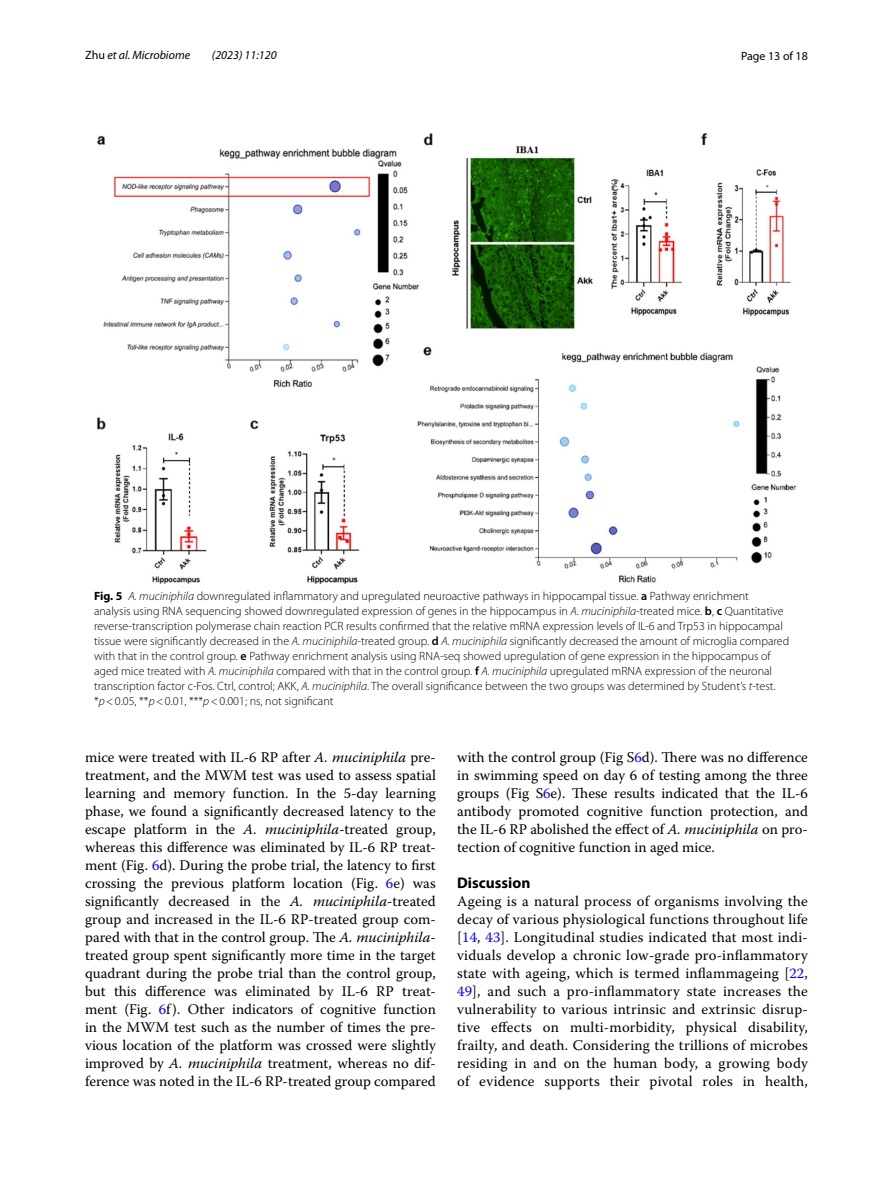
<style>
.page{position:relative;width:893px;height:1187px;background:#fff}
.page>*{position:absolute;margin:0;border:0;box-sizing:border-box;transform-origin:0 0}
.t1{font:700 15.45px "Myriad Pro";color:#000}
.t2{font:14.7px/18px "Warnock Pro";letter-spacing:.005em;color:#000;text-align:justify}
.t3{font:300 12px/15px "Myriad Pro";color:#000}
.t4{font:italic 12px "Myriad Pro";color:#000}
.t5{font:12px "Myriad Pro";color:#000}
.s1{font-style:normal}
.s2{font-weight:700}
.s3{font-style:italic}
.s4{font-weight:600}
.s5{color:#00f}
</style>
<div class="page">
<img style="left:97px;top:133px;width:700px;height:451px">
<p class="t4" style="left:85px;top:48px;width:107px"><span class="s1">Zhu</span> et al. Microbiome</p>
<p class="t4" style="left:212px;top:48px;width:66px">(2023) 11:120</p>
<p class="t5" style="left:741px;top:48px;width:68px">Page 13 of 18</p>
<p class="t3" style="left:94px;top:588px;width:697px"><span class="s2">Fig. 5</span> <span class="s3">A. muciniphila</span> downregulated inflammatory and upregulated neuroactive pathways in hippocampal tissue. <span class="s4">a</span> Pathway enrichment<br>analysis using RNA sequencing showed downregulated expression of genes in the hippocampus in <span class="s3">A. muciniphila-</span>treated mice. <span class="s4">b</span>, <span class="s4">c</span> Quantitative reverse-transcription polymerase chain reaction PCR results confirmed that the relative mRNA expression levels of IL-6 and Trp53 in hippocampal tissue were significantly decreased in the <span class="s3">A. muciniphila-</span>treated group. <span class="s4">d</span> <span class="s3">A. muciniphila</span> significantly decreased the amount of microglia compared with that in the control group. <span class="s4">e</span> Pathway enrichment analysis using RNA-seq showed upregulation of gene expression in the hippocampus of aged mice treated with <span class="s3">A. muciniphila</span> compared with that in the control group. <span class="s4">f</span> <span class="s3">A. muciniphila</span> upregulated mRNA expression of the neuronal transcription factor c-Fos. Ctrl, control; AKK, <span class="s3">A. muciniphila</span>. The overall significance between the two groups was determined by Student’s <span class="s3">t</span>-test. *<span class="s3">p</span>&lt;0.05, **<span class="s3">p</span>&lt;0.01, ***<span class="s3">p</span>&lt;0.001; ns, not significant</p>
<p class="t2" style="left:85px;top:747px;width:352px">mice were treated with IL-6 RP after <span class="s3">A. muciniphila</span> pre&shy;treatment, and the MWM test was used to assess spatial learning and memory function. In the 5-day learning phase, we found a significantly decreased latency to the escape platform in the <span class="s3">A. muciniphila-</span>treated group, whereas this difference was eliminated by IL-6 RP treat&shy;ment (Fig. <span class="s5">6</span>d). During the probe trial, the latency to first crossing the previous platform location (Fig. <span class="s5">6</span>e) was significantly decreased in the <span class="s3">A. muciniphila-</span>treated group and increased in the IL-6 RP-treated group com&shy;pared with that in the control group. The <span class="s3">A. muciniphila&shy;</span>treated group spent significantly more time in the target quadrant during the probe trial than the control group, but this difference was eliminated by IL-6 RP treat&shy;ment (Fig. <span class="s5">6</span>f). Other indicators of cognitive function in the MWM test such as the number of times the pre&shy;vious location of the platform was crossed were slightly improved by <span class="s3">A. muciniphila</span> treatment, whereas no dif&shy;ference was noted in the IL-6 RP-treated group compared</p>
<p class="t2" style="left:457px;top:747px;width:352px">with the control group (Fig S<span class="s5">6</span>d). There was no difference in swimming speed on day 6 of testing among the three groups (Fig S<span class="s5">6</span>e). These results indicated that the IL-6 antibody promoted cognitive function protection, and the IL-6 RP abolished the effect of <span class="s3">A. muciniphila</span> on pro&shy;tection of cognitive function in aged mice.</p>
<p class="t1" style="left:457px;top:872px;width:75px">Discussion</p>
<p class="t2" style="left:457px;top:891px;width:352px">Ageing is a natural process of organisms involving the decay of various physiological functions throughout life [<span class="s5">14</span>, <span class="s5">43</span>]. Longitudinal studies indicated that most indi&shy;viduals develop a chronic low-grade pro-inflammatory state with ageing, which is termed inflammageing [<span class="s5">22</span>, <span class="s5">49</span>], and such a pro-inflammatory state increases the vulnerability to various intrinsic and extrinsic disrup&shy;tive effects on multi-morbidity, physical disability, frailty, and death. Considering the trillions of microbes residing in and on the human body, a growing body of evidence supports their pivotal roles in health,</p>
</div>
